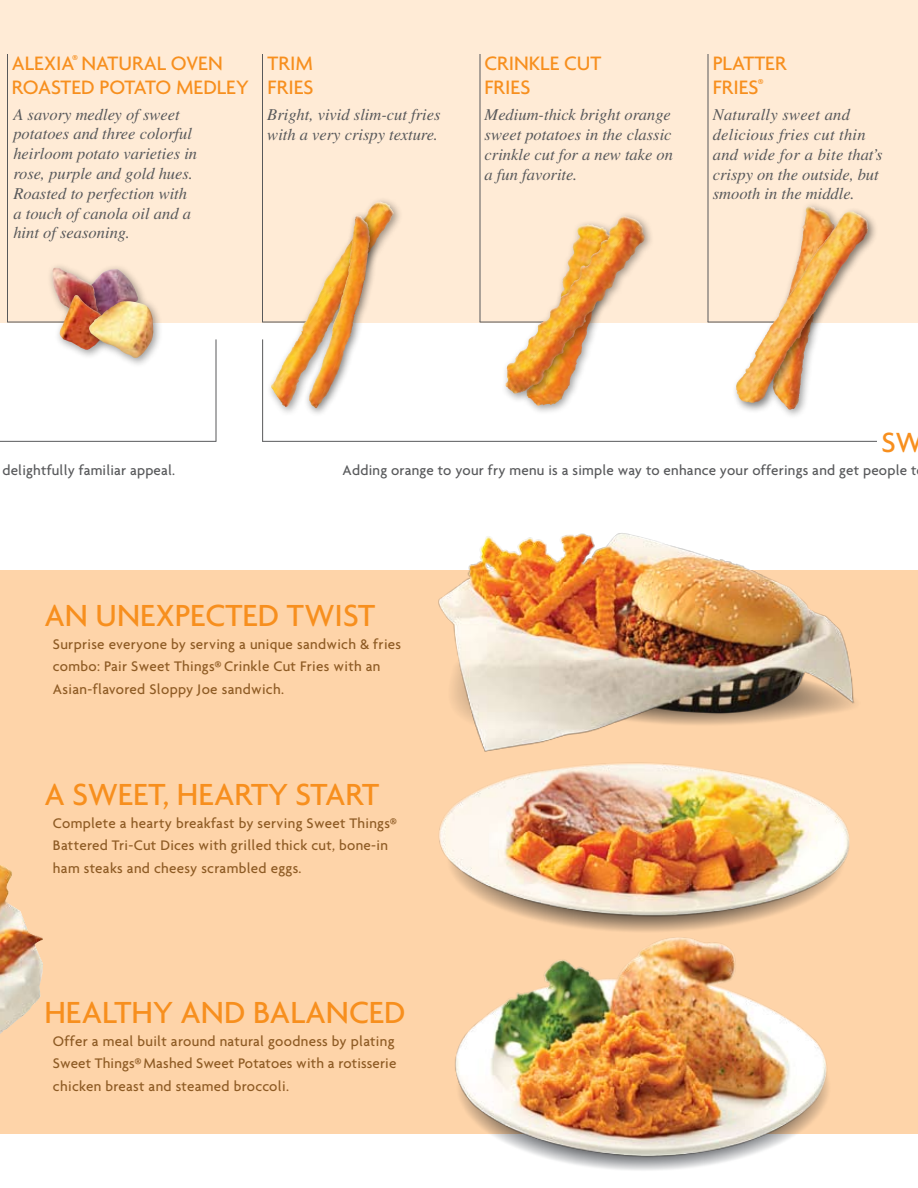
<style>
.page{position:relative;width:918px;height:1188px;background:#fff}
.page>*{position:absolute;margin:0;border:0;box-sizing:border-box;transform-origin:0 0}
.t1{font:500 33px "Agenda";color:#f78f1e}
.t2{font:500 30px "Agenda";color:#f78f1e}
.t3{font:500 21px/24px "Agenda";color:#f78f1e}
.t4{font:italic 16.5px/19.8px "Times";color:#58595b}
.t5{font:500 15px/22.5px "Agenda";letter-spacing:.02em;color:#8e5b24}
.t6{font:500 15px "Agenda";letter-spacing:.01em;color:#58595b}
</style>
<div class="page">
<div style="left:0;top:570px;width:918px;height:564px;background:#fed4a9"></div>
<div style="left:0;top:0;width:918px;height:322px;background:#ffebd6"></div>
<hr style="left:7px;top:54px;width:1px;height:268px;background:#58595b">
<hr style="left:7px;top:322px;width:69px;height:1px;background:#58595b">
<hr style="left:262px;top:54px;width:1px;height:268px;background:#58595b">
<hr style="left:262px;top:322px;width:58px;height:1px;background:#58595b">
<hr style="left:708px;top:54px;width:1px;height:268px;background:#58595b">
<hr style="left:708px;top:322px;width:77px;height:1px;background:#58595b">
<hr style="left:480px;top:54px;width:1px;height:268px;background:#58595b">
<hr style="left:480px;top:322px;width:72px;height:1px;background:#58595b">
<hr style="left:262px;top:339px;width:1px;height:103px;background:#58595b">
<hr style="left:262px;top:441px;width:656px;height:1px;background:#58595b">
<div style="left:878px;top:423px;width:40px;height:32px;background:#fff"></div>
<hr style="left:0;top:441px;width:216px;height:1px;background:#58595b">
<hr style="left:216px;top:339px;width:1px;height:102px;background:#58595b">
<div style="left:265px;top:195px;width:137px;height:221px;background:#000;opacity:.4"></div>
<img style="left:337px;top:202px;width:43px;height:7px">
<div style="left:303px;top:209px;width:77px;height:208px;background:#000;opacity:.5"></div>
<img style="left:346px;top:215px;width:12px;height:66px">
<div style="left:520px;top:218px;width:101px;height:197px;background:#000;opacity:.4"></div>
<div style="left:499px;top:210px;width:155px;height:193px;background:#000;opacity:.4"></div>
<img style="left:588px;top:216px;width:36px;height:49px">
<div style="left:766px;top:200px;width:78px;height:219px;background:#000;opacity:.4"></div>
<div style="left:731px;top:206px;width:147px;height:207px;background:#000;opacity:.5"></div>
<img style="left:808px;top:212px;width:40px;height:53px">
<div style="left:82px;top:263px;width:66px;height:64px;background:#000;opacity:.4"></div>
<img style="left:108px;top:269px;width:32px;height:26px">
<div style="left:46px;top:262px;width:62px;height:63px;background:#000;opacity:.4"></div>
<img style="left:52px;top:268px;width:46px;height:48px">
<div style="left:54px;top:289px;width:63px;height:70px;background:#000;opacity:.4"></div>
<img style="left:59px;top:295px;width:24px;height:56px">
<div style="left:83px;top:295px;width:80px;height:73px;background:#000;opacity:.4"></div>
<img style="left:87px;top:301px;width:68px;height:59px">
<img style="left:454px;top:937px;width:376px;height:228px">
<img style="left:439px;top:764px;width:411px;height:168px">
<img style="left:438px;top:533px;width:417px;height:231px">
<p class="t3" style="left:12px;top:51px;width:213px">Alexia<sup>®</sup> Natural Oven<br>Roasted POTATO</p>
<p class="t3" style="left:176px;top:75px;width:71px">Medley</p>
<p class="t4" style="left:13px;top:104px;width:185px">A savory medley of sweet potatoes and three colorful heirloom potato varieties in rose, purple and gold hues.<br>Roasted to perfection with a touch of canola oil and a hint of seasoning.</p>
<p class="t3" style="left:268px;top:51px;width:45px">Trim<br>Fries</p>
<p class="t4" style="left:267px;top:104px;width:175px">Bright, vivid slim-cut fries with a very crispy texture.</p>
<p class="t3" style="left:484px;top:51px;width:118px">Crinkle Cut<br>Fries</p>
<p class="t4" style="left:485px;top:105px;width:190px">Medium-thick bright orange sweet potatoes in the classic crinkle cut for a new take on a fun favorite.</p>
<p class="t3" style="left:713px;top:51px;width:76px">Platter<br>Fries<sup>®</sup></p>
<p class="t4" style="left:713px;top:105px;width:171px">Naturally sweet and delicious fries cut thin and wide for a bite that’s crispy on the outside, but smooth in the middle.</p>
<p class="t6" style="left:3px;top:461px;width:174px">delightfully familiar appeal.</p>
<h2 class="t2" style="left:881px;top:424px;width:43px">SW</h2>
<p class="t6" style="left:343px;top:461px;width:575px">Adding orange to your fry menu is a simple way to enhance your offerings and get people t</p>
<h1 class="t1" style="left:44px;top:595px;width:332px">An Unexpected Twist</h1>
<p class="t5" style="left:53px;top:632px;width:350px">Surprise everyone by serving a unique sandwich &amp; fries combo: Pair Sweet Things® Crinkle Cut Fries with an<br>Asian-flavored Sloppy Joe sandwich.</p>
<h1 class="t1" style="left:44px;top:774px;width:336px">a sw eet, hearty start</h1>
<p class="t5" style="left:53px;top:811px;width:346px">Complete a hearty breakfast by serving Sweet Things®<br>Battered Tri-Cut Dices with grilled thick cut, bone-in ham steaks and cheesy scrambled eggs.</p>
<h1 class="t1" style="left:44px;top:992px;width:363px">Healthy and Balanced</h1>
<p class="t5" style="left:53px;top:1029px;width:345px;text-align:justify">Offer a meal built around natural goodness by plating Sweet Things® Mashed Sweet Potatoes with a rotisserie chicken breast and steamed broccoli.</p>
</div>
